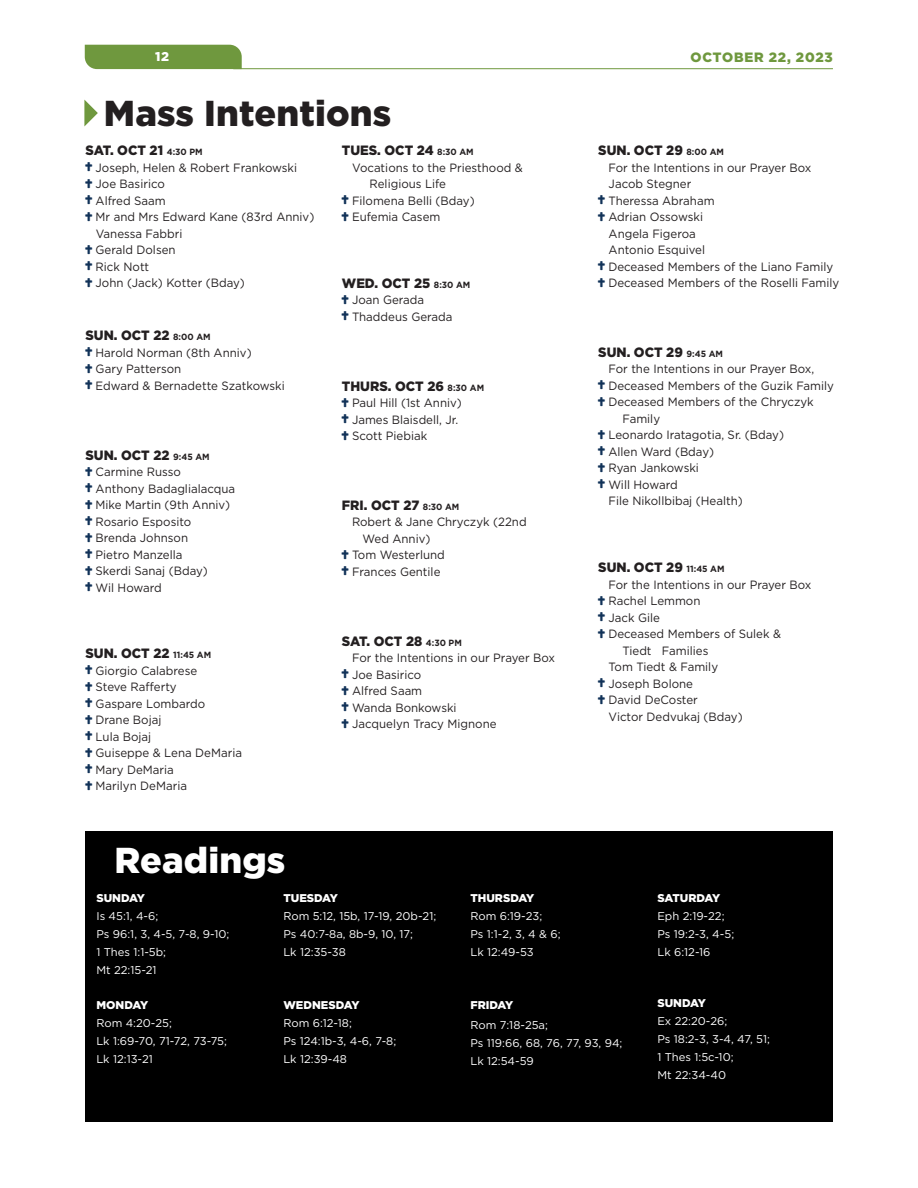
<style>
.page{position:relative;width:918px;height:1188px;background:#fff}
.page>*{position:absolute;margin:0;border:0;box-sizing:border-box;transform-origin:0 0}
.t1{font:900 36px "Gotham";letter-spacing:.005em;color:#231f20}
.t2{font:900 36px "Gotham";letter-spacing:.005em;color:#fff}
.t3{font:900 13.5px "Gotham";color:#231f20;scale:.96 1}
.t4{font:900 13.5px "Gotham";color:#6f983e}
.t5{font:900 12.75px "Gotham";color:#fff}
.t6{font:12px/16.5px "Gotham";color:#231f20;scale:.96 1}
.t7{font:11.25px "Gotham";color:#fff}
.Mass_Intention_Day_Title{font:900 11.25px "Gotham";color:#fff}
.s1{font-weight:700;font-size:9px}
</style>
<div class="page">
<hr style="left:233px;top:68px;width:600px;height:1px;background:#6f983e">
<div style="left:85px;top:45px;width:157px;height:24px;background:#6f983e"></div>
<svg style="left:84px;top:100px;width:14px;height:26px"></svg>
<div style="left:85px;top:832px;width:748px;height:290px;background:#000"></div>
<p class="t5" style="left:155px;top:48px;width:15px">12</p>
<p class="t4" style="left:691px;top:48px;width:144px">OCTOBER 22, 2023</p>
<h3 class="t1" style="left:104px;top:89px;width:289px">Mass Intentions</h3>
<p class="t3" style="left:342px;top:141px;width:139px">TUES. OCT 24 <span class="s1">8:30 AM</span></p>
<p class="t6" style="left:370px;top:159px;width:161px;text-indent:-17px">Vocations to the Priesthood &amp;<br>Religious Life</p>
<p class="t6" style="left:352px;top:192px;width:129px">Filomena Belli (Bday)</p>
<p class="t6" style="left:352px;top:208px;width:94px">Eufemia Casem</p>
<p class="t3" style="left:85px;top:141px;width:124px">SAT. OCT 21 <span class="s1">4:30 PM</span></p>
<p class="t6" style="left:96px;top:159px;width:212px">Joseph, Helen &amp; Robert Frankowski</p>
<p class="t6" style="left:96px;top:175px;width:74px">Joe Basirico</p>
<p class="t6" style="left:96px;top:192px;width:75px">Alfred Saam</p>
<p class="t6" style="left:96px;top:208px;width:229px">Mr and Mrs Edward Kane (83rd Anniv)</p>
<p class="t6" style="left:96px;top:225px;width:92px">Vanessa Fabbri</p>
<p class="t6" style="left:96px;top:241px;width:85px">Gerald Dolsen</p>
<p class="t6" style="left:96px;top:258px;width:57px">Rick Nott</p>
<p class="t6" style="left:96px;top:274px;width:157px">John (Jack) Kotter (Bday)</p>
<p class="t3" style="left:342px;top:274px;width:135px">WED. OCT 25 <span class="s1">8:30 AM</span></p>
<p class="t6" style="left:352px;top:292px;width:77px">Joan Gerada</p>
<p class="t6" style="left:352px;top:308px;width:106px">Thaddeus Gerada</p>
<p class="t3" style="left:85px;top:326px;width:132px">SUN. OCT 22 <span class="s1">8:00 AM</span></p>
<p class="t6" style="left:96px;top:344px;width:164px">Harold Norman (8th Anniv)</p>
<p class="t6" style="left:96px;top:361px;width:91px">Gary Patterson</p>
<p class="t6" style="left:96px;top:377px;width:199px">Edward &amp; Bernadette Szatkowski</p>
<p class="t3" style="left:85px;top:445px;width:131px">SUN. OCT 22 <span class="s1">9:45 AM</span></p>
<p class="t6" style="left:96px;top:463px;width:90px">Carmine Russo</p>
<p class="t6" style="left:96px;top:480px;width:147px">Anthony Badaglialacqua</p>
<p class="t6" style="left:96px;top:496px;width:142px">Mike Martin (9th Anniv)</p>
<p class="t6" style="left:96px;top:513px;width:101px">Rosario Esposito</p>
<p class="t6" style="left:96px;top:529px;width:98px">Brenda Johnson</p>
<p class="t6" style="left:96px;top:546px;width:92px">Pietro Manzella</p>
<p class="t6" style="left:96px;top:562px;width:119px">Skerdi Sanaj (Bday)</p>
<p class="t6" style="left:96px;top:579px;width:71px">Wil Howard</p>
<p class="t3" style="left:85px;top:644px;width:133px">SUN. OCT 22 <span class="s1">11:45 AM</span></p>
<p class="t6" style="left:96px;top:662px;width:107px">Giorgio Calabrese</p>
<p class="t6" style="left:96px;top:679px;width:86px">Steve Rafferty</p>
<p class="t6" style="left:96px;top:695px;width:116px">Gaspare Lombardo</p>
<p class="t6" style="left:96px;top:712px;width:70px">Drane Bojaj</p>
<p class="t6" style="left:96px;top:728px;width:60px">Lula Bojaj</p>
<p class="t6" style="left:96px;top:745px;width:154px">Guiseppe &amp; Lena DeMaria</p>
<p class="t6" style="left:96px;top:761px;width:83px">Mary DeMaria</p>
<p class="t6" style="left:96px;top:778px;width:97px">Marilyn DeMaria</p>
<p class="t3" style="left:342px;top:376px;width:150px">THURS. OCT 26 <span class="s1">8:30 AM</span></p>
<p class="t6" style="left:352px;top:394px;width:116px">Paul Hill (1st Anniv)</p>
<p class="t6" style="left:352px;top:411px;width:112px">James Blaisdell, Jr.</p>
<p class="t6" style="left:352px;top:427px;width:80px">Scott Piebiak</p>
<p class="t3" style="left:342px;top:496px;width:124px">FRI. OCT 27 <span class="s1">8:30 AM</span></p>
<p class="t6" style="left:352px;top:514px;width:183px">Robert &amp; Jane Chryczyk (22nd</p>
<p class="t6" style="left:363px;top:530px;width:72px">Wed Anniv)</p>
<p class="t6" style="left:352px;top:547px;width:98px">Tom Westerlund</p>
<p class="t6" style="left:352px;top:563px;width:94px">Frances Gentile</p>
<p class="t3" style="left:342px;top:631px;width:127px">SAT. OCT 28 <span class="s1">4:30 PM</span></p>
<p class="t6" style="left:352px;top:649px;width:213px">For the Intentions in our Prayer Box</p>
<p class="t6" style="left:352px;top:666px;width:74px">Joe Basirico</p>
<p class="t6" style="left:352px;top:682px;width:75px">Alfred Saam</p>
<p class="t6" style="left:352px;top:699px;width:111px">Wanda Bonkowski</p>
<p class="t6" style="left:352px;top:715px;width:152px">Jacquelyn Tracy Mignone</p>
<p class="t3" style="left:598px;top:141px;width:132px">SUN. OCT 29 <span class="s1">8:00 AM</span></p>
<p class="t6" style="left:608px;top:159px;width:213px">For the Intentions in our Prayer Box</p>
<p class="t6" style="left:609px;top:175px;width:88px">Jacob Stegner</p>
<p class="t6" style="left:608px;top:192px;width:112px">Theressa Abraham</p>
<p class="t6" style="left:608px;top:208px;width:100px">Adrian Ossowski</p>
<p class="t6" style="left:609px;top:225px;width:92px">Angela Figeroa</p>
<p class="t6" style="left:609px;top:241px;width:102px">Antonio Esquivel</p>
<p class="t6" style="left:608px;top:258px;width:236px">Deceased Members of the Liano Family</p>
<p class="t6" style="left:608px;top:274px;width:242px">Deceased Members of the Roselli Family</p>
<p class="t3" style="left:598px;top:343px;width:131px">SUN. OCT 29 <span class="s1">9:45 AM</span></p>
<p class="t6" style="left:608px;top:361px;width:216px">For the Intentions in our Prayer Box,</p>
<p class="t6" style="left:608px;top:377px;width:236px">Deceased Members of the Guzik Family</p>
<p class="t6" style="left:608px;top:394px;width:215px">Deceased Members of the Chryczyk</p>
<p class="t6" style="left:622px;top:410px;width:41px">Family</p>
<p class="t6" style="left:608px;top:427px;width:184px">Leonardo Iratagotia, Sr. (Bday)</p>
<p class="t6" style="left:608px;top:443px;width:112px">Allen Ward (Bday)</p>
<p class="t6" style="left:608px;top:460px;width:96px">Ryan Jankowski</p>
<p class="t6" style="left:608px;top:476px;width:74px">Will Howard</p>
<p class="t6" style="left:609px;top:493px;width:141px">File Nikollbibaj (Health)</p>
<p class="t3" style="left:598px;top:558px;width:133px">SUN. OCT 29 <span class="s1">11:45 AM</span></p>
<p class="t6" style="left:608px;top:576px;width:213px">For the Intentions in our Prayer Box</p>
<p class="t6" style="left:608px;top:592px;width:97px">Rachel Lemmon</p>
<p class="t6" style="left:608px;top:609px;width:55px">Jack Gile</p>
<p class="t6" style="left:608px;top:625px;width:181px">Deceased Members of Sulek &amp;</p>
<p class="t6" style="left:622px;top:642px;width:91px">Tiedt Families</p>
<p class="t6" style="left:609px;top:658px;width:116px">Tom Tiedt &amp; Family</p>
<p class="t6" style="left:608px;top:675px;width:90px">Joseph Bolone</p>
<p class="t6" style="left:608px;top:691px;width:95px">David DeCoster</p>
<p class="t6" style="left:609px;top:708px;width:141px">Victor Dedvukaj (Bday)</p>
<h3 class="t2" style="left:114px;top:836px;width:173px">Readings</h3>
<p class="Mass_Intention_Day_Title" style="left:96px;top:890px;width:50px">SUNDAY</p>
<p class="t7" style="left:96px;top:909px;width:63px">Is 45:1, 4-6;</p>
<p class="t7" style="left:96px;top:927px;width:134px">Ps 96:1, 3, 4-5, 7-8, 9-10;</p>
<p class="t7" style="left:96px;top:945px;width:71px">1 Thes 1:1-5b;</p>
<p class="t7" style="left:96px;top:963px;width:62px">Mt 22:15-21</p>
<p class="Mass_Intention_Day_Title" style="left:96px;top:997px;width:53px">MONDAY</p>
<p class="t7" style="left:96px;top:1016px;width:77px">Rom 4:20-25;</p>
<p class="t7" style="left:96px;top:1034px;width:132px">Lk 1:69-70, 71-72, 73-75;</p>
<p class="t7" style="left:96px;top:1052px;width:58px">Lk 12:13-21</p>
<p class="Mass_Intention_Day_Title" style="left:283px;top:890px;width:56px">TUESDAY</p>
<p class="t7" style="left:283px;top:909px;width:154px">Rom 5:12, 15b, 17-19, 20b-21;</p>
<p class="t7" style="left:283px;top:927px;width:131px">Ps 40:7-8a, 8b-9, 10, 17;</p>
<p class="t7" style="left:283px;top:945px;width:64px">Lk 12:35-38</p>
<p class="Mass_Intention_Day_Title" style="left:283px;top:997px;width:78px">WEDNESDAY</p>
<p class="t7" style="left:283px;top:1016px;width:70px">Rom 6:12-18;</p>
<p class="t7" style="left:283px;top:1034px;width:114px">Ps 124:1b-3, 4-6, 7-8;</p>
<p class="t7" style="left:283px;top:1052px;width:65px">Lk 12:39-48</p>
<p class="Mass_Intention_Day_Title" style="left:470px;top:890px;width:65px">THURSDAY</p>
<p class="t7" style="left:470px;top:909px;width:73px">Rom 6:19-23;</p>
<p class="t7" style="left:470px;top:927px;width:92px">Ps 1:1-2, 3, 4 &amp; 6;</p>
<p class="t7" style="left:470px;top:945px;width:65px">Lk 12:49-53</p>
<p class="Mass_Intention_Day_Title" style="left:470px;top:997px;width:44px">FRIDAY</p>
<p class="t7" style="left:470px;top:1018px;width:79px">Rom 7:18-25a;</p>
<p class="t7" style="left:470px;top:1036px;width:154px">Ps 119:66, 68, 76, 77, 93, 94;</p>
<p class="t7" style="left:470px;top:1054px;width:65px">Lk 12:54-59</p>
<p class="Mass_Intention_Day_Title" style="left:657px;top:890px;width:65px">SATURDAY</p>
<p class="t7" style="left:657px;top:909px;width:69px">Eph 2:19-22;</p>
<p class="t7" style="left:657px;top:927px;width:78px">Ps 19:2-3, 4-5;</p>
<p class="t7" style="left:657px;top:945px;width:55px">Lk 6:12-16</p>
<p class="Mass_Intention_Day_Title" style="left:657px;top:995px;width:50px">SUNDAY</p>
<p class="t7" style="left:657px;top:1014px;width:71px">Ex 22:20-26;</p>
<p class="t7" style="left:657px;top:1032px;width:114px">Ps 18:2-3, 3-4, 47, 51;</p>
<p class="t7" style="left:657px;top:1050px;width:78px">1 Thes 1:5c-10;</p>
<p class="t7" style="left:657px;top:1068px;width:70px">Mt 22:34-40</p>
</div>
